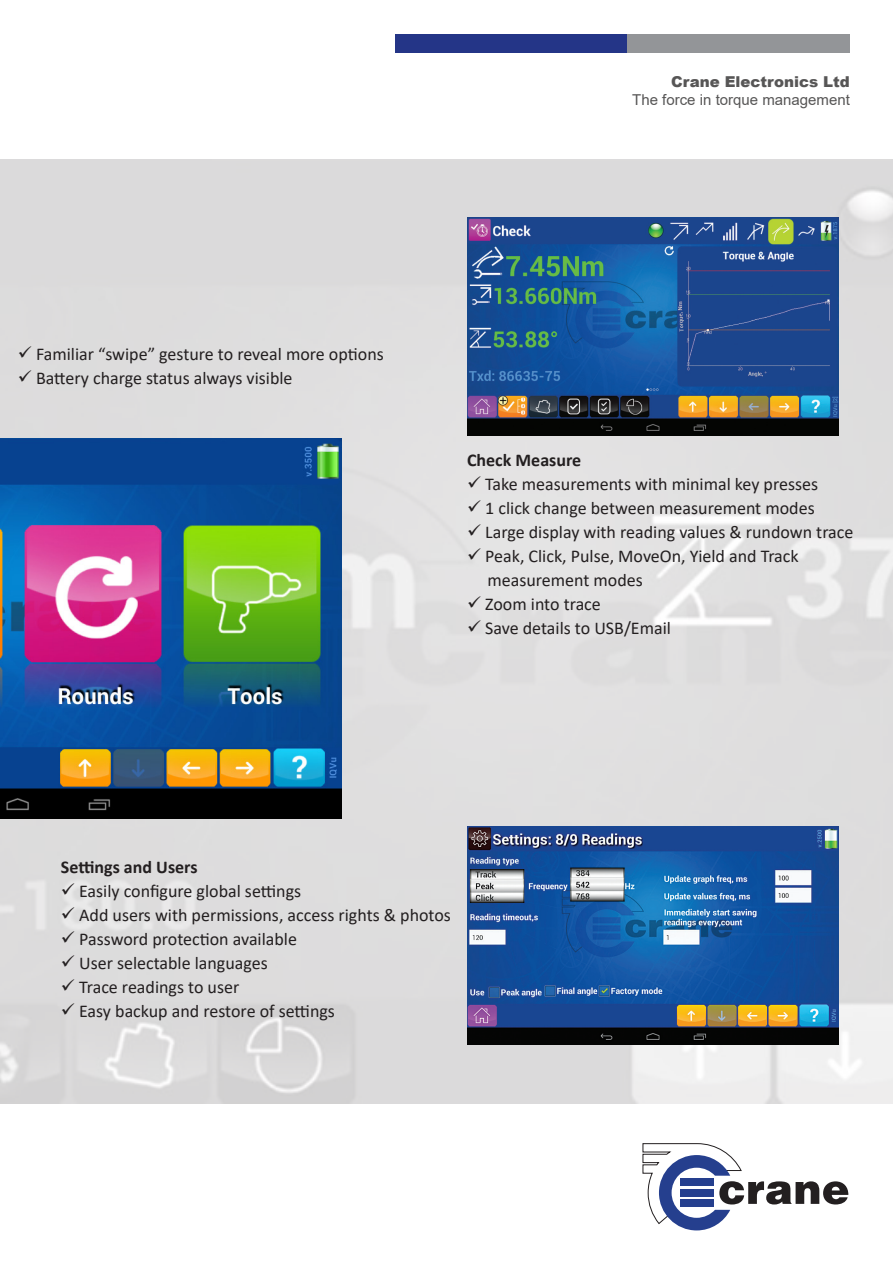
<style>
.page{position:relative;width:893px;height:1263px;background:#fff}
.page>*{position:absolute;margin:0;border:0;box-sizing:border-box;transform-origin:0 0}
.t1{font:18px "Calibri";color:#231f20}
.t2{font:700 18px "Calibri";color:#231f20}
.t3{font:15px "Arial";color:#575656}
.t4{font:900 15px "Arial";color:#575656}
</style>
<div class="page">
<div style="left:395px;top:34px;width:232px;height:18px;background:#243587"></div>
<div style="left:627px;top:34px;width:223px;height:18px;background:#939598"></div>
<img style="left:0;top:159px;width:893px;height:945px">
<img style="left:0;top:438px;width:342px;height:380px">
<img style="left:467px;top:217px;width:372px;height:218px">
<img style="left:467px;top:826px;width:372px;height:218px">
<svg style="left:642px;top:1143px;width:206px;height:87px"></svg>
<p class="t4" style="left:671px;top:71px;width:180px">Crane Electronics Ltd</p>
<p class="t3" style="left:632px;top:89px;width:219px">The force in torque management</p>
<p class="t1" style="left:18px;top:341px;width:367px">✓ Familiar “swipe” gesture to reveal more options</p>
<p class="t1" style="left:18px;top:365px;width:276px">✓ Battery charge status always visible</p>
<p class="t2" style="left:467px;top:447px;width:116px">Check Measure</p>
<p class="t1" style="left:467px;top:472px;width:353px">✓ Take measurements with minimal key presses</p>
<p class="t1" style="left:467px;top:496px;width:349px">✓ 1 click change between measurement modes</p>
<p class="t1" style="left:467px;top:520px;width:388px">✓ Large display with reading values &amp; rundown trace</p>
<p class="t1" style="left:467px;top:544px;width:333px">✓ Peak, Click, Pulse, MoveOn, Yield and Track</p>
<p class="t1" style="left:487px;top:568px;width:157px">measurement modes</p>
<p class="t1" style="left:467px;top:592px;width:135px">✓ Zoom into trace</p>
<p class="t1" style="left:467px;top:616px;width:205px">✓ Save details to USB/Email</p>
<p class="t2" style="left:61px;top:854px;width:138px">Settings and Users</p>
<p class="t1" style="left:61px;top:878px;width:242px">✓ Easily configure global settings</p>
<p class="t1" style="left:61px;top:902px;width:392px">✓ Add users with permissions, access rights &amp; photos</p>
<p class="t1" style="left:61px;top:926px;width:238px">✓ Password protection available</p>
<p class="t1" style="left:61px;top:950px;width:208px">✓ User selectable languages</p>
<p class="t1" style="left:61px;top:974px;width:180px">✓ Trace readings to user</p>
<p class="t1" style="left:61px;top:998px;width:276px">✓ Easy backup and restore of settings</p>
</div>
